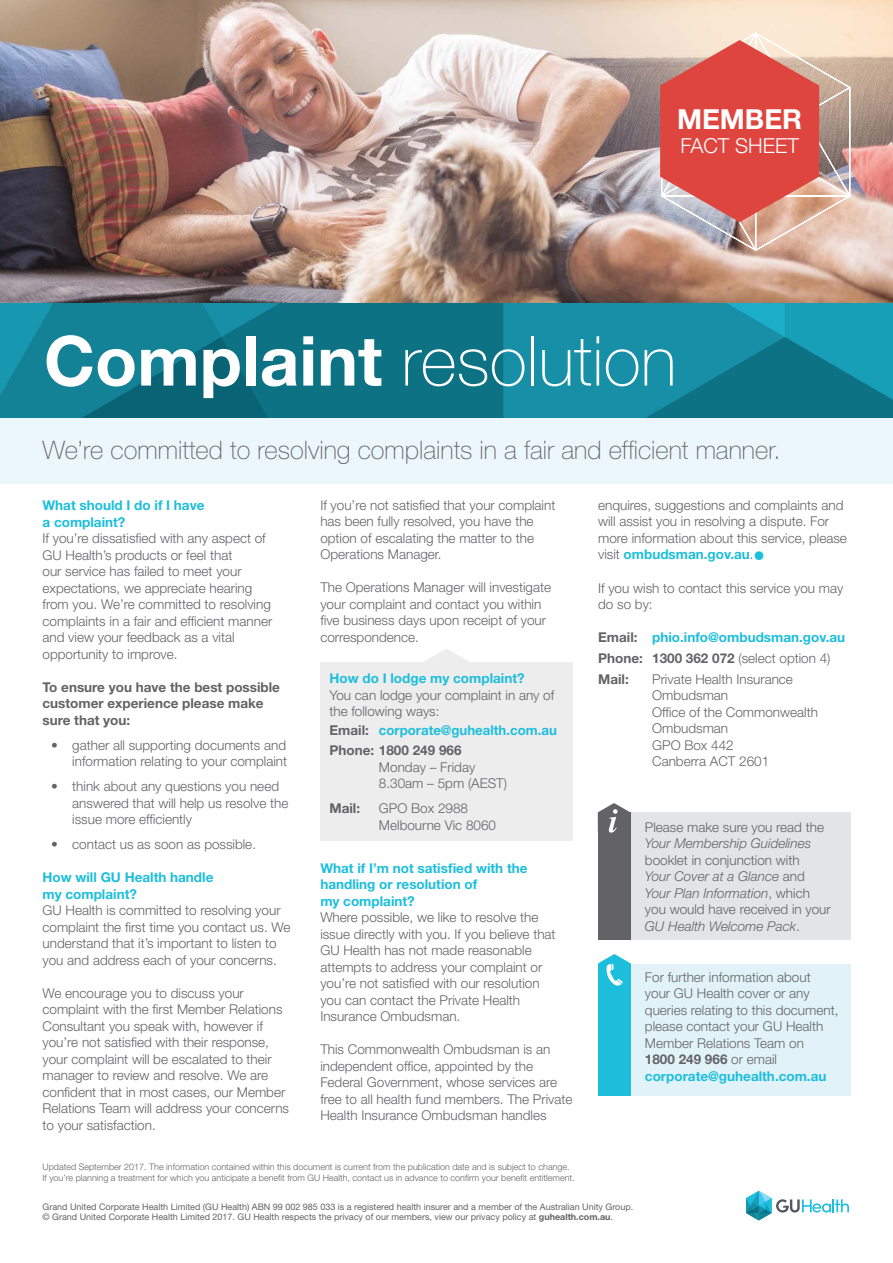
<style>
.page{position:relative;width:893px;height:1263px;background:#fff}
.page>*{position:absolute;margin:0;border:0;box-sizing:border-box;transform-origin:0 0}
.t1{font:100 69px "Helvetica Neue LT Std";color:#fff}
.t2{font:700 27.6px "Helvetica Neue LT Std";color:#fff}
.t3{font:100 25.5px "Helvetica Neue LT Std";color:#636366}
.t4{font:300 20.7px "Helvetica Neue LT Std";color:#fff}
.t5{font:300 13.5px/16.5px "Helvetica Neue LT Std";color:#636366}
.t6{font:700 13.5px/16.5px "Helvetica Neue LT Std";color:#1cbedc}
.t7{font:700 13.5px/16.5px "Helvetica Neue LT Std";color:#636366}
.t8{font:italic 300 13.5px "Helvetica Neue LT Std";color:#636366}
.t9{font:9px/10.8px "Helvetica Neue LT Std";color:#636366}
.t10{font:300 9px/10.5px "Helvetica Neue LT Std";color:#636366}
.s1{font-weight:700}
.s2{color:#636366}
.s3{font-weight:700;color:#1cbedc}
.s4{color:#1cbedc}
.s5{font-weight:300}
.s6{font-style:italic}
</style>
<div class="page">
<div style="left:598px;top:964px;width:252px;height:131px;background:#e1f3f8"></div>
<div style="left:598px;top:964px;width:33px;height:131px;background:#1cbedc"></div>
<svg style="left:598px;top:954px;width:33px;height:32px"></svg>
<div style="left:598px;top:812px;width:252px;height:128px;background:#e3e4e6"></div>
<div style="left:598px;top:812px;width:32px;height:128px;background:#636366"></div>
<svg style="left:598px;top:803px;width:32px;height:30px"></svg>
<svg style="left:746px;top:1191px;width:103px;height:29px"></svg>
<img style="left:0;top:0;width:893px;height:303px">
<div style="left:0;top:417px;width:893px;height:67px;background:#ebf7fa"></div>
<img style="left:0;top:303px;width:893px;height:114px">
<div style="left:320px;top:662px;width:253px;height:179px;background:#ededee"></div>
<svg style="left:424px;top:649px;width:45px;height:13px"></svg>
<svg style="left:660px;top:31px;width:192px;height:221px;background:#da8077"></svg>
<h2 class="t2" style="left:677px;top:102px;width:127px">MEMBER</h2>
<h3 class="t4" style="left:680px;top:133px;width:120px">FACT SHEET</h3>
<h1 class="t1" style="left:44px;top:322px;width:634px"><span class="s1">Complaint</span> resolution</h1>
<h3 class="t3" style="left:43px;top:435px;width:740px">We’re committed to resolving complaints in a fair and efficient manner.</h3>
<p class="t6" style="left:43px;top:497px;width:163px">What should I do if I have a complaint?</p>
<p class="t5" style="left:43px;top:530px;width:231px">If you’re dissatisfied with any aspect of GU Health’s products or feel that<br>our service has failed to meet your expectations, we appreciate hearing from you. We’re committed to resolving complaints in a fair and efficient manner and view your feedback as a vital opportunity to improve.</p>
<p class="t7" style="left:43px;top:678px;width:239px">To ensure you have the best possible customer experience please make sure that you:</p>
<p class="t5" style="left:51px;top:736px;width:238px;text-align:right">• gather all supporting documents and information relating to your complaint</p>
<p class="t5" style="left:72px;top:778px;width:218px;text-indent:-21px">• think about any questions you need answered that will help us resolve the issue more efficiently</p>
<p class="t5" style="left:51px;top:836px;width:207px">• contact us as soon as possible.</p>
<p class="t6" style="left:43px;top:869px;width:172px">How will GU Health handle my complaint?</p>
<p class="t5" style="left:43px;top:902px;width:250px">GU Health is committed to resolving your complaint the first time you contact us. We understand that it’s important to listen to you and address each of your concerns.</p>
<p class="t5" style="left:43px;top:984px;width:248px">We encourage you to discuss your complaint with the first Member Relations Consultant you speak with, however if you’re not satisfied with their response, your complaint will be escalated to their manager to review and resolve. We are confident that in most cases, our Member Relations Team will address your concerns to your satisfaction.</p>
<p class="t5" style="left:320px;top:497px;width:237px">If you’re not satisfied that your complaint has been fully resolved, you have the option of escalating the matter to the Operations Manager.</p>
<p class="t5" style="left:320px;top:579px;width:232px">The Operations Manager will investigate your complaint and contact you within five business days upon receipt of your correspondence.</p>
<p class="t6" style="left:329px;top:670px;width:197px">How do I lodge my complaint?</p>
<p class="t5" style="left:329px;top:686px;width:226px">You can lodge your complaint in any of the following ways:</p>
<p class="t6" style="left:329px;top:719px;width:229px;line-height:20.7px"><span class="s2">Email:</span> corporate@guhealth.com.au<br><span class="s2">Phone: 1800 249 966</span></p>
<p class="t5" style="left:379px;top:758px;width:130px">Monday – Friday<br>8.30am – 5pm (AEST)</p>
<p class="t7" style="left:329px;top:800px;width:32px">Mail:</p>
<p class="t5" style="left:379px;top:800px;width:119px">GPO Box 2988<br>Melbourne Vic 8060</p>
<p class="t6" style="left:320px;top:860px;width:209px">What if I’m not satisfied with the handling or resolution of<br>my complaint?</p>
<p class="t5" style="left:320px;top:909px;width:237px">Where possible, we like to resolve the issue directly with you. If you believe that GU Health has not made reasonable attempts to address your complaint or you’re not satisfied with our resolution you can contact the Private Health Insurance Ombudsman.</p>
<p class="t5" style="left:320px;top:1041px;width:254px">This Commonwealth Ombudsman is an independent office, appointed by the Federal Government, whose services are free to all health fund members. The Private Health Insurance Ombudsman handles</p>
<p class="t10" style="left:43px;top:1162px;width:534px">Updated September 2017. The information contained within this document is current from the publication date and is subject to change.<br>If you’re planning a treatment for which you anticipate a benefit from GU Health, contact us in advance to confirm your benefit entitlement.</p>
<p class="t5" style="left:598px;top:496px;width:250px">enquires, suggestions and complaints and will assist you in resolving a dispute. For more information about this service, please visit <span class="s3">ombudsman.gov.au</span>.</p>
<p class="t5" style="left:598px;top:579px;width:247px">If you wish to contact this service you may do so by:</p>
<p class="t7" style="left:598px;top:627px;width:249px;line-height:20.7px">Email: <span class="s4">phio.info@ombudsman.gov.au<br></span>Phone: 1300 362 072 <span class="s5">(select option 4)<br></span>Mail:</p>
<p class="t5" style="left:652px;top:670px;width:167px">Private Health Insurance<br>Ombudsman<br>Office of the Commonwealth<br>Ombudsman<br>GPO Box 442<br>Canberra ACT 2601</p>
<p class="t5" style="left:645px;top:818px;width:181px">Please make sure you read the</p>
<p class="t8" style="left:645px;top:835px;width:168px">Your Membership Guidelines</p>
<p class="t5" style="left:645px;top:851px;width:187px">booklet in conjunction with<br><span class="s6">Your Cover at a Glance</span> and<br><span class="s6">Your Plan Information</span>, which you would have received in your<br><span class="s6">GU Health Welcome Pack</span>.</p>
<p class="t5" style="left:645px;top:968px;width:195px">For further information about your GU Health cover or any queries relating to this document, please contact your GU Health<br>Member Relations Team on<br><span class="s1">1800 249 966</span> or email <span class="s3">corporate@guhealth.com.au</span></p>
<p class="t9" style="left:43px;top:1201px;width:592px">Grand United Corporate Health Limited (GU Health) ABN 99 002 985 033 is a registered health insurer and a member of the Australian Unity Group. © Grand United Corporate Health Limited 2017. GU Health respects the privacy of our members, view our privacy policy at <span class="s1">guhealth.com.au</span>.</p>
</div>
